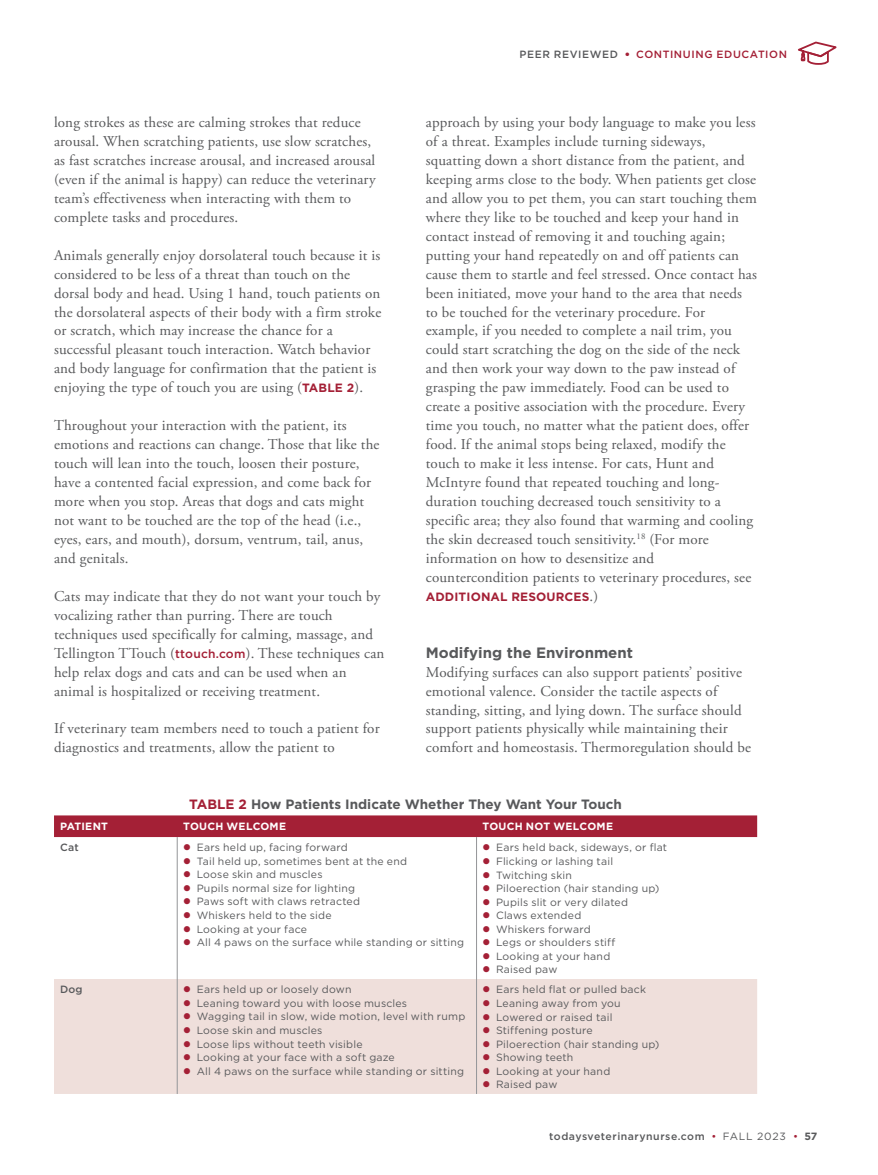
<style>
.page{position:relative;width:878px;height:1175px;background:#fff}
.page>*{position:absolute;margin:0;border:0;box-sizing:border-box;transform-origin:0 0}
.t1{font:15px/18.9px "Adobe Garamond Pro";letter-spacing:.01em;color:#58595b}
.t2{font:700 15px "Gotham";color:#58595b}
.t3{font:700 13.5px "Gotham";color:#58595b}
.t4{font:700 12px "Gotham";letter-spacing:.01em;color:#a42036}
.t5{font:10.5px/13.5px "Gotham";letter-spacing:.02em;color:#58595b}
.t6{font:500 10.5px "Gotham";letter-spacing:.05em;color:#58595b}
.t7{font:700 10.5px "Gotham";letter-spacing:.02em;color:#fff}
.t8{font:500 10.5px "Gotham";letter-spacing:.06em;color:#a42036}
.s1{font-family:"Gotham";font-weight:700;font-size:12px;color:#a42036}
.s2{font-family:"Gotham";font-weight:500;font-size:12px;color:#a42036}
.s3{color:#58595b}
.s4{font-weight:900}
.s5{font-family:"Adobe Garamond Pro";font-weight:400;font-size:15px;color:#58595b}
.s6{color:#a42036}
.s7{font-weight:400;color:#a42036}
.s8{font-weight:400}
.s9{font-weight:700}
</style>
<div class="page">
<svg style="left:798px;top:41px;width:39px;height:24px"></svg>
<div style="left:54px;top:815px;width:703px;height:22px;background:#a42036"></div>
<div style="left:54px;top:979px;width:703px;height:115px;background:#efdfdb"></div>
<hr style="left:177px;top:837px;width:1px;height:142px;background:#939598">
<hr style="left:177px;top:979px;width:1px;height:114px;background:#939598">
<hr style="left:476px;top:979px;width:1px;height:114px;background:#939598">
<hr style="left:476px;top:837px;width:1px;height:142px;background:#939598">
<svg style="left:184px;top:986px;width:6px;height:6px"></svg>
<svg style="left:184px;top:1000px;width:6px;height:6px"></svg>
<svg style="left:184px;top:1013px;width:6px;height:6px"></svg>
<svg style="left:184px;top:1027px;width:6px;height:6px"></svg>
<svg style="left:184px;top:1040px;width:6px;height:6px"></svg>
<svg style="left:184px;top:1054px;width:6px;height:6px"></svg>
<svg style="left:184px;top:1067px;width:6px;height:6px"></svg>
<svg style="left:483px;top:986px;width:6px;height:6px"></svg>
<svg style="left:483px;top:1000px;width:6px;height:6px"></svg>
<svg style="left:483px;top:1013px;width:6px;height:6px"></svg>
<svg style="left:483px;top:1027px;width:6px;height:6px"></svg>
<svg style="left:483px;top:1040px;width:6px;height:6px"></svg>
<svg style="left:483px;top:1054px;width:6px;height:6px"></svg>
<svg style="left:483px;top:1067px;width:6px;height:6px"></svg>
<svg style="left:483px;top:1081px;width:6px;height:6px"></svg>
<p class="t1" style="left:54px;top:114px;width:323px">long strokes as these are calming strokes that reduce arousal. When scratching patients, use slow scratches, as fast scratches increase arousal, and increased arousal (even if the animal is happy) can reduce the veterinary team’s effectiveness when interacting with them to complete tasks and procedures.</p>
<p class="t1" style="left:54px;top:247px;width:329px">Animals generally enjoy dorsolateral touch because it is considered to be less of a threat than touch on the dorsal body and head. Using 1 hand, touch patients on the dorsolateral aspects of their body with a firm stroke or scratch, which may increase the chance for a successful pleasant touch interaction. Watch behavior and body language for confirmation that the patient is enjoying the type of touch you are using (<span class="s1">TABLE 2</span>).</p>
<p class="t1" style="left:54px;top:417px;width:327px">Throughout your interaction with the patient, its emotions and reactions can change. Those that like the touch will lean into the touch, loosen their posture, have a contented facial expression, and come back for more when you stop. Areas that dogs and cats might not want to be touched are the top of the head (i.e., eyes, ears, and mouth), dorsum, ventrum, tail, anus, and genitals.</p>
<p class="t1" style="left:54px;top:588px;width:332px">Cats may indicate that they do not want your touch by vocalizing rather than purring. There are touch techniques used specifically for calming, massage, and Tellington TTouch (<span class="s2">ttouch.com</span>). These techniques can help relax dogs and cats and can be used when an animal is hospitalized or receiving treatment.</p>
<p class="t1" style="left:54px;top:720px;width:327px">If veterinary team members need to touch a patient for diagnostics and treatments, allow the patient to</p>
<p class="t8" style="left:519px;top:50px;width:269px"><span class="s3">PEER REVIEWED</span> <span class="s4">•</span> CONTINUING EDUCATION</p>
<p class="t1" style="left:426px;top:114px;width:333px">approach by using your body language to make you less of a threat. Examples include turning sideways, squatting down a short distance from the patient, and keeping arms close to the body. When patients get close and allow you to pet them, you can start touching them where they like to be touched and keep your hand in contact instead of removing it and touching again; putting your hand repeatedly on and off patients can cause them to startle and feel stressed. Once contact has been initiated, move your hand to the area that needs to be touched for the veterinary procedure. For example, if you needed to complete a nail trim, you could start scratching the dog on the side of the neck and then work your way down to the paw instead of grasping the paw immediately. Food can be used to create a positive association with the procedure. Every time you touch, no matter what the patient does, offer food. If the animal stops being relaxed, modify the touch to make it less intense. For cats, Hunt and McIntyre found that repeated touching and long&shy;duration touching decreased touch sensitivity to a specific area; they also found that warming and cooling the skin decreased touch sensitivity.<sup>18</sup> (For more information on how to desensitize and countercondition patients to veterinary procedures, see</p>
<p class="t4" style="left:426px;top:591px;width:174px">ADDITIONAL RESOURCES<span class="s5">.)</span></p>
<p class="t2" style="left:426px;top:645px;width:209px">Modifying the Environment</p>
<p class="t1" style="left:426px;top:664px;width:326px">Modifying surfaces can also support patients’ positive emotional valence. Consider the tactile aspects of standing, sitting, and lying down. The surface should support patients physically while maintaining their comfort and homeostasis. Thermoregulation should be</p>
<p class="t3" style="left:189px;top:798px;width:434px"><span class="s6">TABLE 2</span> How Patients Indicate Whether They Want Your Touch</p>
<p class="t7" style="left:60px;top:822px;width:49px">PATIENT</p>
<p class="t7" style="left:183px;top:822px;width:104px">TOUCH WELCOME</p>
<p class="t7" style="left:482px;top:822px;width:132px">TOUCH NOT WELCOME</p>
<p class="t6" style="left:60px;top:843px;width:20px">Cat</p>
<p class="t5" style="left:197px;top:841px;width:269px">Ears held up, facing forward<br>Tail held up, sometimes bent at the end<br>Loose skin and muscles<br>Pupils normal size for lighting<br>Paws soft with claws retracted<br>Whiskers held to the side<br>Looking at your face<br>All 4 paws on the surface while standing or sitting</p>
<p class="t5" style="left:496px;top:841px;width:173px">Ears held back, sideways, or flat<br>Flicking or lashing tail<br>Twitching skin<br>Piloerection (hair standing up)<br>Pupils slit or very dilated<br>Claws extended<br>Whiskers forward<br>Legs or shoulders stiff<br>Looking at your hand<br>Raised paw</p>
<p class="t6" style="left:60px;top:985px;width:24px">Dog</p>
<p class="t5" style="left:197px;top:983px;width:270px">Ears held up or loosely down<br>Leaning toward you with loose muscles<br>Wagging tail in slow, wide motion, level with rump Loose skin and muscles<br>Loose lips without teeth visible<br>Looking at your face with a soft gaze<br>All 4 paws on the surface while standing or sitting</p>
<p class="t5" style="left:496px;top:983px;width:165px">Ears held flat or pulled back<br>Leaning away from you<br>Lowered or raised tail<br>Stiffening posture<br>Piloerection (hair standing up)<br>Showing teeth<br>Looking at your hand<br>Raised paw</p>
<p class="t6" style="left:549px;top:1131px;width:269px">todaysveterinarynurse.com <span class="s7">•</span> <span class="s8">FALL 2023</span> <span class="s7">•</span> <span class="s9">57</span></p>
</div>
